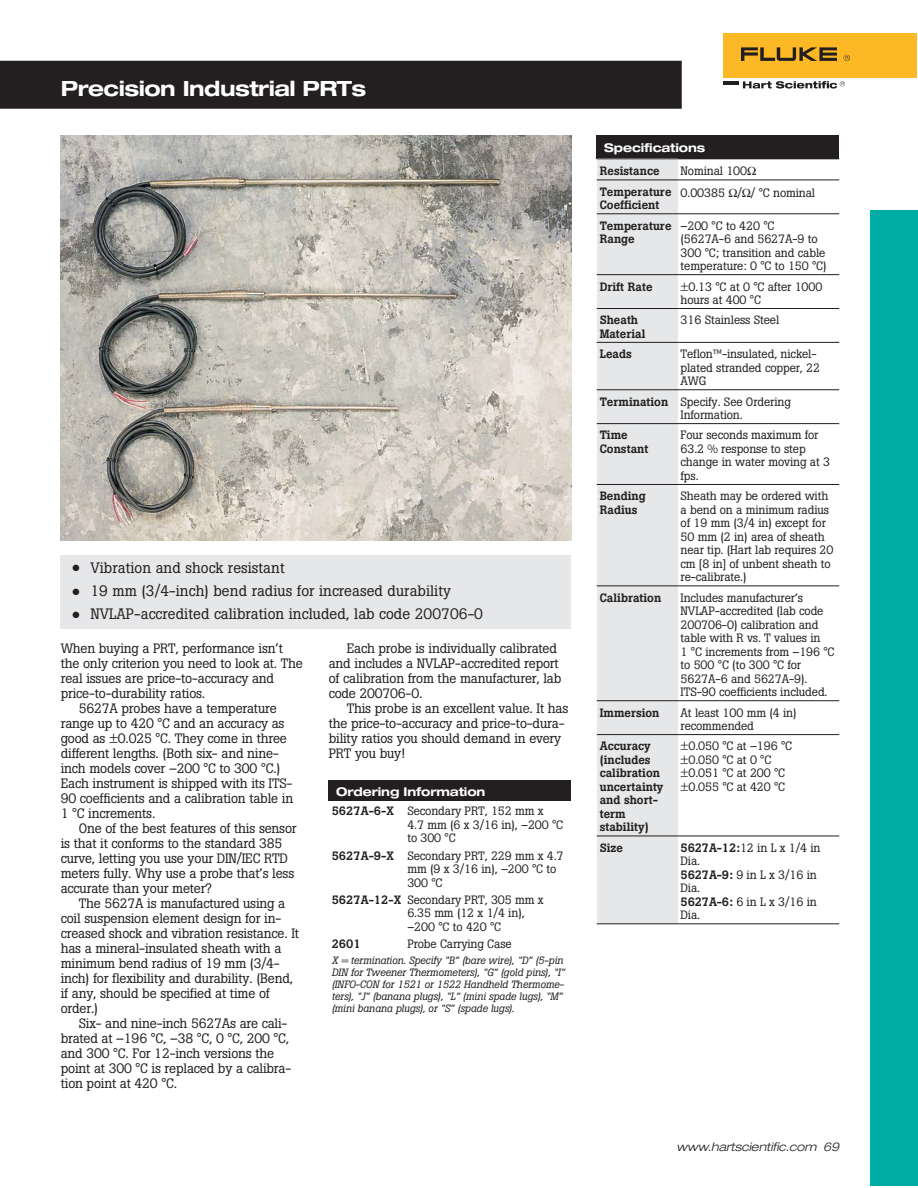
<style>
.page{position:relative;width:918px;height:1188px;background:#fff}
.page>*{position:absolute;margin:0;border:0;box-sizing:border-box;transform-origin:0 0}
.t1{font:700 expanded 21px "Helvetica Neue";letter-spacing:-.025em;color:#fff}
.t2{font:15px "Boton";letter-spacing:.005em;color:#231f20}
.t3{font:13.5px/15px "Boton";letter-spacing:-.015em;color:#231f20}
.t4{font:12px/13.5px "Boton";letter-spacing:-.01em;color:#231f20}
.t5{font:500 12px/13.5px "Boton";color:#231f20}
.t6{font:700 expanded 12px "Helvetica Neue";letter-spacing:-.01em;color:#fff}
.t7{font:italic 300 12px "Helvetica Neue LT Std Lt Ext";color:#231f20}
.t8{font:italic 10.5px/12px "Boton";letter-spacing:-.005em;color:#231f20}
.s1{font-weight:500}
</style>
<div class="page">
<div style="left:871px;top:211px;width:47px;height:975px;background:#00ada4"></div>
<div style="left:0;top:61px;width:682px;height:48px;background:#231f20"></div>
<div style="left:723px;top:33px;width:194px;height:45px;background:#fdb826"></div>
<svg style="left:741px;top:47px;width:96px;height:14px"></svg>
<svg style="left:844px;top:55px;width:6px;height:6px"></svg>
<svg style="left:743px;top:81px;width:102px;height:8px"></svg>
<hr style="left:723px;top:81px;width:16px;height:4px;background:#231f20">
<img style="left:61px;top:136px;width:511px;height:405px">
<div style="left:60px;top:556px;width:511px;height:23px;background:#e6e7e8"></div>
<div style="left:60px;top:579px;width:511px;height:23px;background:#e6e7e8"></div>
<div style="left:60px;top:602px;width:511px;height:26px;background:#e6e7e8"></div>
<div style="left:597px;top:136px;width:242px;height:23px;background:#231f20"></div>
<div style="left:597px;top:159px;width:81px;height:21px;background:#e6e7e8"></div>
<div style="left:597px;top:180px;width:81px;height:34px;background:#e6e7e8"></div>
<div style="left:597px;top:214px;width:81px;height:61px;background:#e6e7e8"></div>
<div style="left:597px;top:275px;width:81px;height:34px;background:#e6e7e8"></div>
<div style="left:597px;top:309px;width:81px;height:33px;background:#e6e7e8"></div>
<div style="left:597px;top:342px;width:81px;height:48px;background:#e6e7e8"></div>
<div style="left:597px;top:390px;width:81px;height:34px;background:#e6e7e8"></div>
<div style="left:597px;top:424px;width:81px;height:60px;background:#e6e7e8"></div>
<div style="left:597px;top:484px;width:81px;height:102px;background:#e6e7e8"></div>
<div style="left:597px;top:586px;width:81px;height:115px;background:#e6e7e8"></div>
<div style="left:597px;top:701px;width:81px;height:34px;background:#e6e7e8"></div>
<div style="left:597px;top:735px;width:81px;height:101px;background:#e6e7e8"></div>
<div style="left:597px;top:836px;width:81px;height:88px;background:#e6e7e8"></div>
<hr style="left:597px;top:159px;width:242px;height:1px;background:#231f20">
<hr style="left:597px;top:180px;width:242px;height:1px;background:#231f20">
<hr style="left:597px;top:214px;width:242px;height:1px;background:#231f20">
<hr style="left:597px;top:274px;width:242px;height:1px;background:#231f20">
<hr style="left:597px;top:308px;width:242px;height:1px;background:#231f20">
<hr style="left:597px;top:342px;width:242px;height:1px;background:#231f20">
<hr style="left:597px;top:389px;width:242px;height:1px;background:#231f20">
<hr style="left:597px;top:423px;width:242px;height:1px;background:#231f20">
<hr style="left:597px;top:484px;width:242px;height:1px;background:#231f20">
<hr style="left:597px;top:586px;width:242px;height:1px;background:#231f20">
<hr style="left:597px;top:700px;width:242px;height:1px;background:#231f20">
<hr style="left:597px;top:734px;width:242px;height:1px;background:#231f20">
<hr style="left:597px;top:836px;width:242px;height:1px;background:#231f20">
<hr style="left:597px;top:924px;width:242px;height:1px;background:#231f20">
<div style="left:329px;top:781px;width:242px;height:20px;background:#231f20"></div>
<h1 class="t1" style="left:61px;top:81px;width:307px">Precision Industrial PRTs</h1>
<p class="t2" style="left:72px;top:562px;width:214px">● Vibration and shock resistant</p>
<p class="t2" style="left:72px;top:586px;width:380px">● 19 mm (3/4-inch) bend radius for increased durability</p>
<p class="t2" style="left:72px;top:609px;width:412px">● NVLAP-accredited calibration included, lab code 200706-0</p>
<p class="t3" style="left:61px;top:642px;width:224px">When buying a PRT, performance isn’t</p>
<p class="t3" style="left:61px;top:657px;width:244px">the only criterion you need to look at. The</p>
<p class="t3" style="left:61px;top:672px;width:215px">real issues are price-to-accuracy and</p>
<p class="t3" style="left:61px;top:687px;width:146px">price-to-durability ratios.</p>
<p class="t3" style="left:79px;top:702px;width:200px">5627A probes have a temperature</p>
<p class="t3" style="left:61px;top:717px;width:225px">range up to 420 °C and an accuracy as</p>
<p class="t3" style="left:61px;top:732px;width:228px">good as ±0.025 °C. They come in three</p>
<p class="t3" style="left:61px;top:747px;width:220px">different lengths. (Both six- and nine-</p>
<p class="t3" style="left:61px;top:762px;width:221px">inch models cover –200 °C to 300 °C.)</p>
<p class="t3" style="left:61px;top:777px;width:233px">Each instrument is shipped with its ITS-</p>
<p class="t3" style="left:61px;top:792px;width:234px">90 coefficients and a calibration table in</p>
<p class="t3" style="left:61px;top:807px;width:96px">1 °C increments.</p>
<p class="t3" style="left:79px;top:822px;width:219px">One of the best features of this sensor</p>
<p class="t3" style="left:61px;top:837px;width:223px">is that it conforms to the standard 385</p>
<p class="t3" style="left:61px;top:852px;width:229px">curve, letting you use your DIN/IEC RTD</p>
<p class="t3" style="left:61px;top:867px;width:235px">meters fully. Why use a probe that’s less</p>
<p class="t3" style="left:61px;top:882px;width:153px">accurate than your meter?</p>
<p class="t3" style="left:79px;top:897px;width:208px">The 5627A is manufactured using a</p>
<p class="t3" style="left:61px;top:912px;width:222px">coil suspension element design for in-</p>
<p class="t3" style="left:61px;top:927px;width:240px">creased shock and vibration resistance. It</p>
<p class="t3" style="left:61px;top:942px;width:222px">has a mineral-insulated sheath with a</p>
<p class="t3" style="left:61px;top:957px;width:221px">minimum bend radius of 19 mm (3/4-</p>
<p class="t3" style="left:61px;top:972px;width:234px">inch) for flexibility and durability. (Bend,</p>
<p class="t3" style="left:61px;top:987px;width:211px">if any, should be specified at time of</p>
<p class="t3" style="left:61px;top:1002px;width:39px">order.)</p>
<p class="t3" style="left:79px;top:1017px;width:210px">Six- and nine-inch 5627As are cali-</p>
<p class="t3" style="left:61px;top:1032px;width:230px">brated at –196 °C, –38 °C, 0 °C, 200 °C,</p>
<p class="t3" style="left:61px;top:1047px;width:215px">and 300 °C. For 12-inch versions the</p>
<p class="t3" style="left:61px;top:1062px;width:232px">point at 300 °C is replaced by a calibra-</p>
<p class="t3" style="left:61px;top:1077px;width:118px">tion point at 420 °C.</p>
<p class="t3" style="left:329px;top:642px;width:234px;text-indent:18px">Each probe is individually calibrated and includes a NVLAP-accredited report of calibration from the manufacturer, lab code 200706-0.</p>
<p class="t3" style="left:329px;top:702px;width:241px;text-indent:18px">This probe is an excellent value. It has the price-to-accuracy and price-to-dura&shy;bility ratios you should demand in every PRT you buy!</p>
<p class="t6" style="left:336px;top:787px;width:151px">Ordering Information</p>
<p class="t4" style="left:407px;top:805px;width:157px;text-indent:-76px"><span class="s1">5627A-6-X</span> Secondary PRT, 152 mm x<br>4.7 mm (6 x 3/16 in), –200 °C to 300 °C</p>
<p class="t4" style="left:407px;top:850px;width:158px;text-indent:-76px"><span class="s1">5627A-9-X</span> Secondary PRT, 229 mm x 4.7 mm (9 x 3/16 in), –200 °C to<br>300 °C</p>
<p class="t4" style="left:407px;top:894px;width:138px;text-indent:-76px"><span class="s1">5627A-12-X</span> Secondary PRT, 305 mm x<br>6.35 mm (12 x 1/4 in), –200 °C to 420 °C</p>
<p class="t5" style="left:332px;top:939px;width:30px">2601</p>
<p class="t4" style="left:407px;top:939px;width:106px">Probe Carrying Case</p>
<p class="t8" style="left:332px;top:955px;width:235px">X = termination. Specify “B” (bare wire), “D” (5-pin DIN for Tweener Thermometers), “G” (gold pins), “I” (INFO-CON for 1521 or 1522 Handheld Thermome&shy;ters), “J” (banana plugs), “L” (mini spade lugs), “M” (mini banana plugs), or “S” (spade lugs).</p>
<p class="t6" style="left:604px;top:143px;width:103px">Specifications</p>
<p class="t5" style="left:600px;top:165px;width:61px">Resistance</p>
<p class="t4" style="left:681px;top:166px;width:68px">Nominal 100</p>
<p class="t5" style="left:600px;top:186px;width:73px">Temperature<br>Coefficient</p>
<p class="t4" style="left:681px;top:187px;width:136px">0.00385 / / °C nominal</p>
<p class="t5" style="left:600px;top:220px;width:73px">Temperature<br>Range</p>
<p class="t4" style="left:681px;top:220px;width:148px">–200 °C to 420 °C (5627A-6 and 5627A-9 to<br>300 °C; transition and cable temperature: 0 °C to 150 °C)</p>
<p class="t5" style="left:600px;top:281px;width:54px">Drift Rate</p>
<p class="t4" style="left:681px;top:281px;width:143px">±0.13 °C at 0 °C after 1000 hours at 400 °C</p>
<p class="t5" style="left:600px;top:315px;width:47px">Sheath<br>Material</p>
<p class="t4" style="left:681px;top:315px;width:100px">316 Stainless Steel</p>
<p class="t5" style="left:600px;top:349px;width:34px">Leads</p>
<p class="t4" style="left:681px;top:349px;width:141px">Teflon™-insulated, nickel&shy;plated stranded copper, 22<br>AWG</p>
<p class="t4" style="left:681px;top:396px;width:112px;text-indent:-81px"><span class="s1">Termination</span> Specify. See Ordering<br>Information.</p>
<p class="t5" style="left:600px;top:430px;width:50px">Time<br>Constant</p>
<p class="t4" style="left:681px;top:430px;width:151px">Four seconds maximum for<br>63.2 % response to step change in water moving at 3 fps.</p>
<p class="t5" style="left:600px;top:491px;width:47px">Bending<br>Radius</p>
<p class="t4" style="left:681px;top:491px;width:154px">Sheath may be ordered with a bend on a minimum radius of 19 mm (3/4 in) except for<br>50 mm (2 in) area of sheath near tip. (Hart lab requires 20 cm [8 in] of unbent sheath to re-calibrate.)</p>
<p class="t5" style="left:600px;top:592px;width:63px">Calibration</p>
<p class="t4" style="left:681px;top:592px;width:156px">Includes manufacturer’s<br>NVLAP-accredited (lab code<br>200706-0) calibration and table with R vs. T values in<br>1 °C increments from –196 °C to 500 °C (to 300 °C for<br>5627A-6 and 5627A-9).<br>ITS-90 coefficients included.</p>
<p class="t5" style="left:600px;top:707px;width:61px">Immersion</p>
<p class="t4" style="left:681px;top:707px;width:118px">At least 100 mm (4 in) recommended</p>
<p class="t5" style="left:600px;top:741px;width:65px">Accuracy (includes calibration uncertainty and short&shy;term stability)</p>
<p class="t4" style="left:681px;top:741px;width:113px">±0.050 °C at –196 °C ±0.050 °C at 0 °C ±0.051 °C at 200 °C ±0.055 °C at 420 °C</p>
<p class="t5" style="left:600px;top:842px;width:25px">Size</p>
<p class="t4" style="left:681px;top:842px;width:141px"><span class="s1">5627A-12:</span>12 in L x 1/4 in<br>Dia.<br><span class="s1">5627A-9:</span> 9 in L x 3/16 in<br>Dia.<br><span class="s1">5627A-6:</span> 6 in L x 3/16 in<br>Dia.</p>
<p class="t7" style="left:676px;top:1140px;width:164px">www.hartscientific.com 69</p>
</div>
